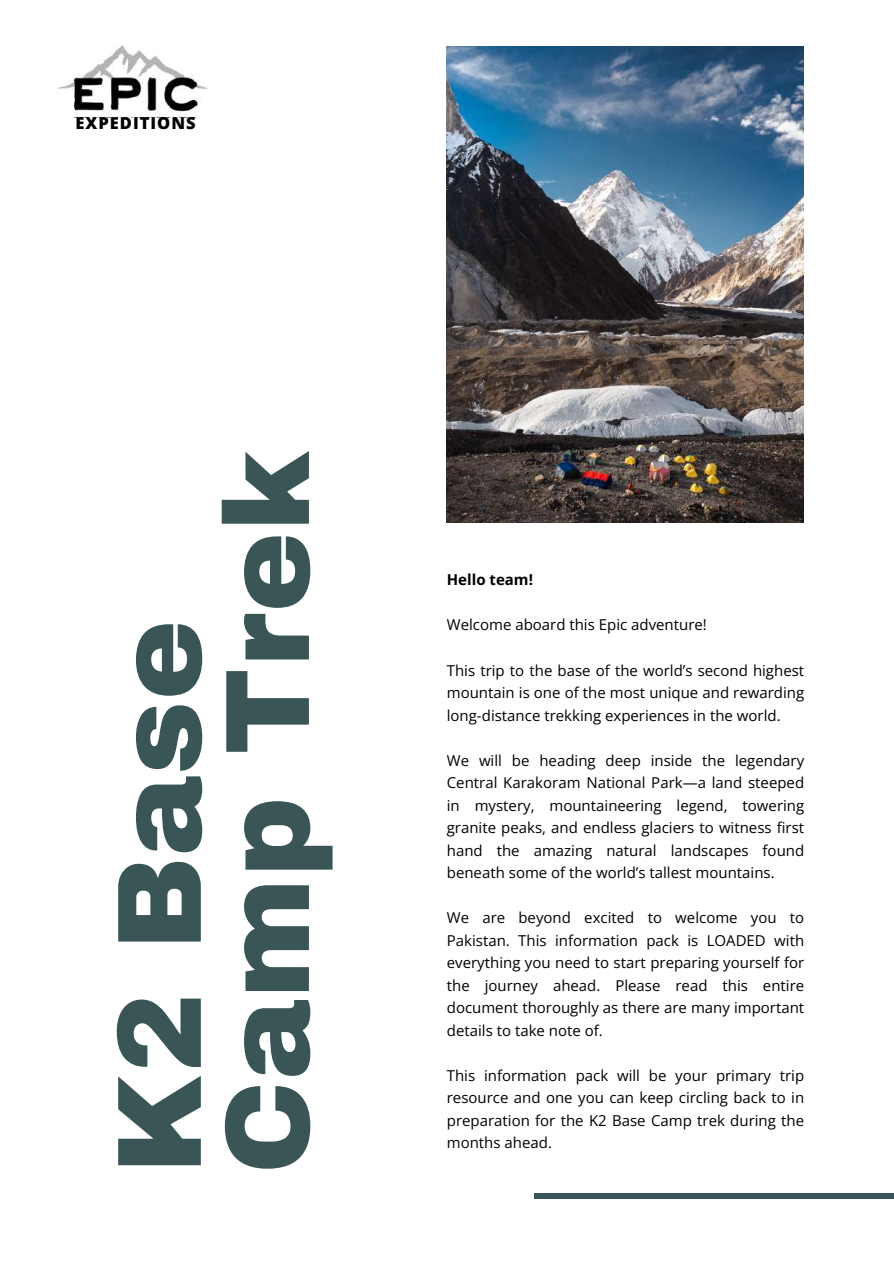
<style>
.page{position:relative;width:894px;height:1264px;background:#fff}
.page>*{position:absolute;margin:0;border:0;box-sizing:border-box;transform-origin:0 0}
.t1{font:900 120px/108px "Archivo";letter-spacing:.01em;color:#395556}
.t2{font:800 16.5px "Open Sans";letter-spacing:.06em;color:#000}
.t3{font:15px/22.5px "Open Sans";color:#000;text-align:justify}
.t4{font:700 15px "Open Sans";color:#000}
</style>
<div class="page">
<div style="left:534px;top:1193px;width:359px;height:5px;background:#395556"></div>
<img style="left:446px;top:47px;width:357px;height:475px">
<img style="left:57px;top:45px;width:151px;height:72px">
<p class="t2" style="left:75px;top:111px;width:122px">EXPEDITIONS</p>
<h1 class="t1" style="left:107px;top:1174px;width:724px;rotate:-90deg">K2 Base<br>Camp Trek</h1>
<p class="t4" style="left:446px;top:569px;width:88px">Hello team!</p>
<p class="t3" style="left:446px;top:613px;width:261px">Welcome aboard this Epic adventure!</p>
<p class="t3" style="left:446px;top:658px;width:359px">This trip to the base of the world’s second highest mountain is one of the most unique and rewarding long-distance trekking experiences in the world.</p>
<p class="t3" style="left:446px;top:748px;width:359px">We will be heading deep inside the legendary Central Karakoram National Park—a land steeped in mystery, mountaineering legend, towering granite peaks, and endless glaciers to witness first hand the amazing natural landscapes found beneath some of the world’s tallest mountains.</p>
<p class="t3" style="left:446px;top:906px;width:359px">We are beyond excited to welcome you to Pakistan. This information pack is LOADED with everything you need to start preparing yourself for the journey ahead. Please read this entire document thoroughly as there are many important details to take note of.</p>
<p class="t3" style="left:446px;top:1063px;width:359px">This information pack will be your primary trip resource and one you can keep circling back to in preparation for the K2 Base Camp trek during the months ahead.</p>
</div>
